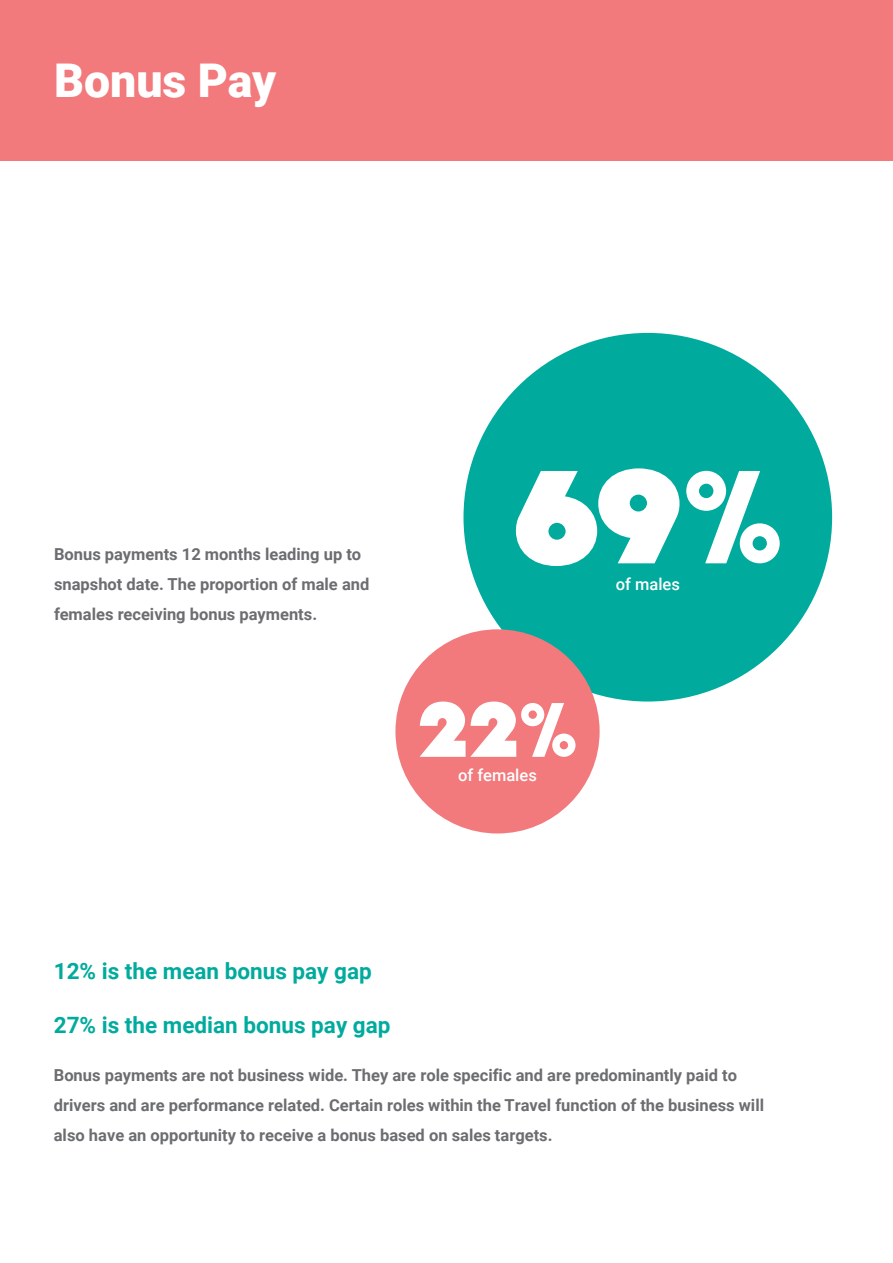
<style>
.page{position:relative;width:893px;height:1263px;background:#fff}
.page>*{position:absolute;margin:0;border:0;box-sizing:border-box;transform-origin:0 0}
.t1{font:900 46.5px "Roboto";color:#fff}
.t2{font:700 22.5px "Roboto";color:#00ab9e}
.t3{font:700 16.5px/30.2px "Roboto";color:#6c6d70}
.t4{font:500 16.5px "Roboto";color:#fff}
</style>
<div class="page">
<div style="left:0;top:0;width:893px;height:160px;background:#f2797c"></div>
<div style="left:463px;top:333px;width:369px;height:368px;background:#00ab9e;border-radius:50%"></div>
<svg style="left:516px;top:468px;width:264px;height:98px"></svg>
<div style="left:395px;top:629px;width:205px;height:204px;background:#f2797c;border-radius:50%"></div>
<svg style="left:420px;top:701px;width:155px;height:56px"></svg>
<h1 class="t1" style="left:54px;top:47px;width:224px">Bonus Pay</h1>
<p class="t3" style="left:54px;top:538px;width:317px">Bonus payments 12 months leading up to snapshot date. The proportion of male and females receiving bonus payments.</p>
<p class="t4" style="left:458px;top:763px;width:80px">of females</p>
<p class="t4" style="left:616px;top:572px;width:66px">of males</p>
<h2 class="t2" style="left:54px;top:955px;width:319px">12% is the mean bonus pay gap</h2>
<h2 class="t2" style="left:54px;top:1009px;width:338px">27% is the median bonus pay gap</h2>
<p class="t3" style="left:54px;top:1059px;width:712px">Bonus payments are not business wide. They are role specific and are predominantly paid to drivers and are performance related. Certain roles within the Travel function of the business will also have an opportunity to receive a bonus based on sales targets.</p>
</div>
